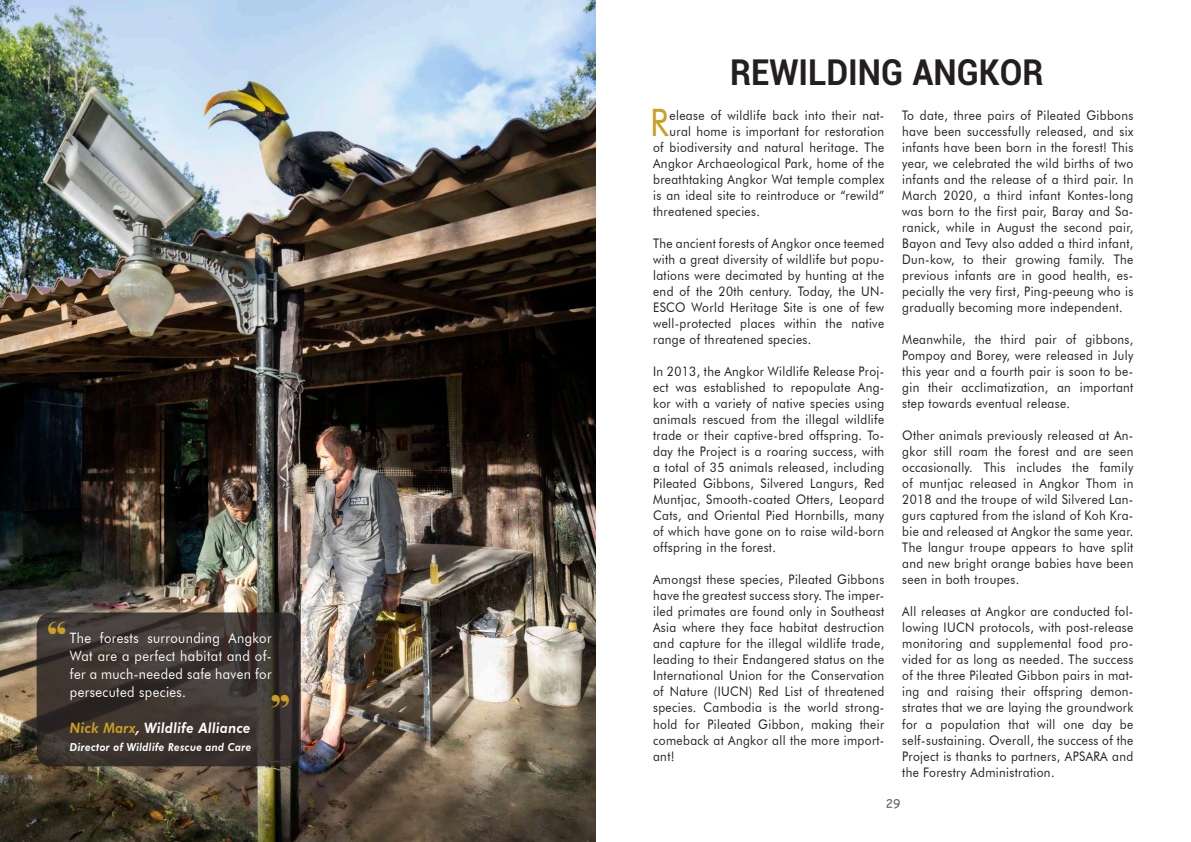
<style>
.page{position:relative;width:1191px;height:842px;background:#fff}
.page>*{position:absolute;margin:0;border:0;box-sizing:border-box;transform-origin:0 0}
.t1{font:40px "Elephant";color:#cb9f22}
.t2{font:37.8px "Futura BT";color:#cb9f22;scale:.91 1}
.t3{font:36px "i Kampuchea 0001 O'Chrov";color:#231f20;scale:.92 1}
.t4{font:14.3px/18px "Futura BT";letter-spacing:.03em;color:#fff;text-align:justify;scale:.91 1}
.t5{font:italic 800 14.3px "Futura BT";letter-spacing:.03em;color:#fff;scale:.91 1}
.t6{font:13.2px/16px "Futura BT";letter-spacing:.03em;color:#231f20;text-align:justify;scale:.91 1}
.t7{font:12px "Comic Sans MS";color:#63656a}
.t8{font:italic 800 11px "Futura BT";letter-spacing:.03em;color:#fff;scale:.91 1}
.s1{color:#cb9f22}
</style>
<div class="page">
<img style="left:0;top:0;width:595px;height:842px">
<svg style="left:37px;top:612px;width:264px;height:154px;background:#3b3430"></svg>
<h1 class="t1" style="left:48px;top:612px;width:20px">“</h1>
<p class="t4" style="left:70px;top:628px;width:223px">The forests surrounding Angkor Wat are a perfect habitat and of&shy;fer a much-needed safe haven for persecuted species.</p>
<p class="t5" style="left:70px;top:719px;width:200px"><span class="s1">Nick Marx</span>, Wildlife Alliance</p>
<p class="t8" style="left:70px;top:740px;width:201px">Director of Wildlife Rescue and Care</p>
<h1 class="t1" style="left:290px;top:718px;width:20px;rotate:-180deg">“</h1>
<h3 class="t3" style="left:730px;top:51px;width:342px">REWILDING ANGKOR</h3>
<h2 class="t2" style="left:650px;top:100px;width:22px">R</h2>
<p class="t6" style="left:669px;top:108px;width:237px">elease of wildlife back into their nat-</p>
<p class="t6" style="left:669px;top:124px;width:237px">ural home is important for restoration</p>
<p class="t6" style="left:653px;top:140px;width:255px">of biodiversity and natural heritage. The</p>
<p class="t6" style="left:653px;top:156px;width:255px">Angkor Archaeological Park, home of the</p>
<p class="t6" style="left:653px;top:172px;width:255px">breathtaking Angkor Wat temple complex</p>
<p class="t6" style="left:653px;top:188px;width:255px">is an ideal site to reintroduce or “rewild”</p>
<p class="t6" style="left:653px;top:204px;width:119px">threatened species.</p>
<p class="t6" style="left:653px;top:236px;width:255px">The ancient forests of Angkor once teemed with a great diversity of wildlife but popu&shy;lations were decimated by hunting at the end of the 20th century. Today, the UN-ESCO World Heritage Site is one of few well-protected places within the native range of threatened species.</p>
<p class="t6" style="left:653px;top:364px;width:255px">In 2013, the Angkor Wildlife Release Proj&shy;ect was established to repopulate Ang&shy;kor with a variety of native species using animals rescued from the illegal wildlife trade or their captive-bred offspring. To&shy;day the Project is a roaring success, with a total of 35 animals released, including Pileated Gibbons, Silvered Langurs, Red Muntjac, Smooth-coated Otters, Leopard Cats, and Oriental Pied Hornbills, many of which have gone on to raise wild-born offspring in the forest.</p>
<p class="t6" style="left:653px;top:572px;width:255px">Amongst these species, Pileated Gibbons have the greatest success story. The imper&shy;iled primates are found only in Southeast Asia where they face habitat destruction and capture for the illegal wildlife trade, leading to their Endangered status on the International Union for the Conservation of Nature (IUCN) Red List of threatened species. Cambodia is the world strong&shy;hold for Pileated Gibbon, making their comeback at Angkor all the more import&shy;ant!</p>
<p class="t6" style="left:902px;top:108px;width:255px">To date, three pairs of Pileated Gibbons have been successfully released, and six infants have been born in the forest! This year, we celebrated the wild births of two infants and the release of a third pair. In March 2020, a third infant Kontes-long was born to the first pair, Baray and Sa&shy;ranick, while in August the second pair, Bayon and Tevy also added a third infant, Dun-kow, to their growing family. The previous infants are in good health, es&shy;pecially the very first, Ping-peeung who is gradually becoming more independent.</p>
<p class="t6" style="left:902px;top:332px;width:255px">Meanwhile, the third pair of gibbons, Pompoy and Borey, were released in July this year and a fourth pair is soon to be&shy;gin their acclimatization, an important step towards eventual release.</p>
<p class="t6" style="left:902px;top:428px;width:255px">Other animals previously released at An&shy;gkor still roam the forest and are seen occasionally. This includes the family of muntjac released in Angkor Thom in 2018 and the troupe of wild Silvered Lan&shy;gurs captured from the island of Koh Kra&shy;bie and released at Angkor the same year.<br>The langur troupe appears to have split and new bright orange babies have been seen in both troupes.</p>
<p class="t6" style="left:902px;top:604px;width:255px">All releases at Angkor are conducted fol&shy;lowing IUCN protocols, with post-release monitoring and supplemental food pro&shy;vided for as long as needed. The success of the three Pileated Gibbon pairs in mat&shy;ing and raising their offspring demon&shy;strates that we are laying the groundwork for a population that will one day be self-sustaining. Overall, the success of the Project is thanks to partners, APSARA and the Forestry Administration.</p>
<p class="t7" style="left:886px;top:795px;width:16px">29</p>
</div>
